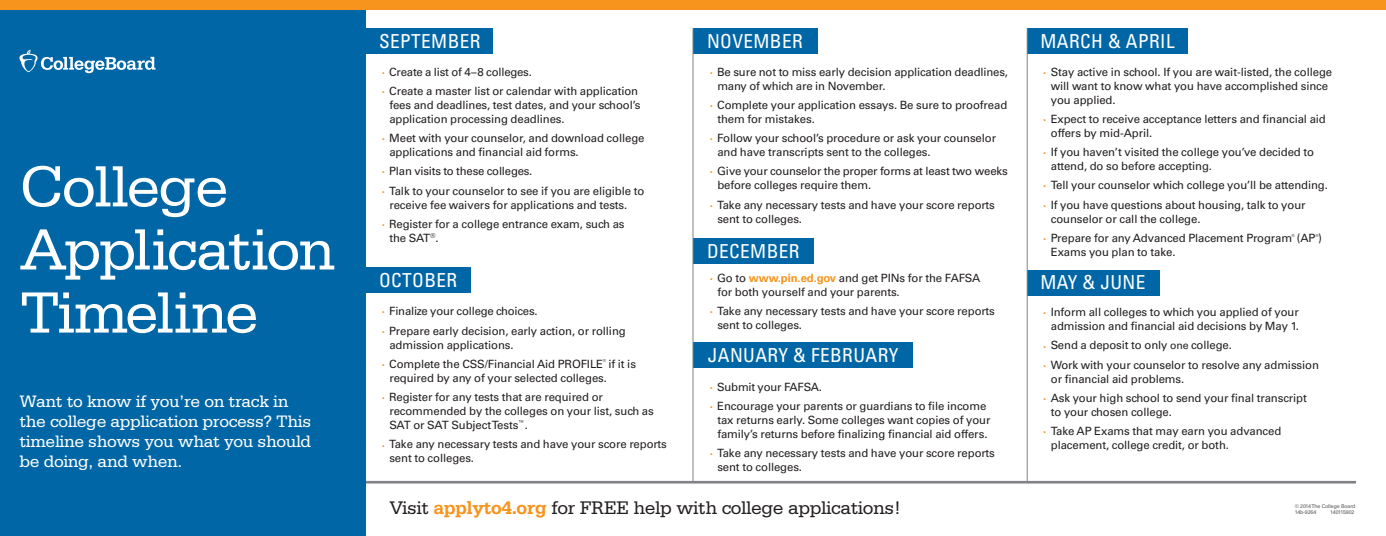
<style>
.page{position:relative;width:1386px;height:536px;background:#fff}
.page>*{position:absolute;margin:0;border:0;box-sizing:border-box;transform-origin:0 0}
.t1{font:61.25px/63px "Serifa Std";letter-spacing:-.03em;color:#fff}
.t2{font:condensed 19.25px "Univers LT Std";letter-spacing:.02em;color:#fff}
.t3{font:19.25px "Serifa Std";letter-spacing:-.02em;color:#231f20}
.t4{font:17.5px/20.1px "Serifa Std";letter-spacing:-.02em;color:#fff}
.t5{font:11.38px/14px "Univers LT Std";letter-spacing:-.01em;color:#231f20}
.t6{font:5.25px/6.1px "Univers LT Std";letter-spacing:-.02em;color:#58595b}
.t7{font:4.11px "Univers LT Std";color:#231f20}
.s1{font-size:5.25px;color:#f7941d}
.s2{font-weight:700;color:#f7941d}
.s3{font-size:10.5px}
</style>
<div class="page">
<div style="left:0;top:0;width:366px;height:536px;background:#0066a5"></div>
<div style="left:0;top:0;width:1386px;height:10px;background:#f7941d"></div>
<div style="left:366px;top:28px;width:127px;height:26px;background:#0066a5"></div>
<div style="left:366px;top:267px;width:105px;height:26px;background:#0066a5"></div>
<div style="left:1027px;top:269px;width:133px;height:26px;background:#0066a5"></div>
<div style="left:693px;top:342px;width:219px;height:26px;background:#0066a5"></div>
<div style="left:1027px;top:28px;width:161px;height:26px;background:#0066a5"></div>
<div style="left:693px;top:28px;width:125px;height:26px;background:#0066a5"></div>
<div style="left:693px;top:238px;width:121px;height:25px;background:#0066a5"></div>
<hr style="left:693px;top:28px;width:1px;height:454px;background:#808285">
<hr style="left:1027px;top:28px;width:1px;height:454px;background:#808285">
<hr style="left:366px;top:480px;width:990px;height:3px;background:#808285">
<svg style="left:19px;top:50px;width:136px;height:23px"></svg>
<h1 class="t1" style="left:19px;top:155px;width:317px">College<br>Application<br>Timeline</h1>
<p class="t4" style="left:19px;top:391px;width:293px">Want to know if you’re on track in the college application process? This timeline shows you what you should be doing, and when.</p>
<h2 class="t2" style="left:379px;top:29px;width:103px">SEPTEMBER</h2>
<h2 class="t2" style="left:707px;top:29px;width:97px">NOVEMBER</h2>
<h2 class="t2" style="left:1041px;top:29px;width:136px">MARCH &amp; APRIL</h2>
<p class="t5" style="left:382px;top:64px;width:151px"><span class="s1">•</span> Create a list of 4–8 colleges.</p>
<p class="t5" style="left:389px;top:84px;width:253px;text-indent:-7px"><span class="s1">•</span> Create a master list or calendar with application fees and deadlines, test dates, and your school’s application processing deadlines.</p>
<p class="t5" style="left:389px;top:131px;width:257px;text-indent:-7px"><span class="s1">•</span> Meet with your counselor, and download college applications and financial aid forms.</p>
<p class="t5" style="left:382px;top:164px;width:152px"><span class="s1">•</span> Plan visits to these colleges.</p>
<p class="t5" style="left:389px;top:183px;width:257px;text-indent:-7px"><span class="s1">•</span> Talk to your counselor to see if you are eligible to receive fee waivers for applications and tests.</p>
<p class="t5" style="left:389px;top:217px;width:237px;text-indent:-7px"><span class="s1">•</span> Register for a college entrance exam, such as the SAT<sup>®</sup> .</p>
<p class="t5" style="left:717px;top:64px;width:292px;text-indent:-7px"><span class="s1">•</span> Be sure not to miss early decision application deadlines, many of which are in November.</p>
<p class="t5" style="left:717px;top:98px;width:291px;text-indent:-7px"><span class="s1">•</span> Complete your application essays. Be sure to proofread them for mistakes.</p>
<p class="t5" style="left:717px;top:131px;width:280px;text-indent:-7px"><span class="s1">•</span> Follow your school’s procedure or ask your counselor and have transcripts sent to the colleges.</p>
<p class="t5" style="left:717px;top:164px;width:292px;text-indent:-7px"><span class="s1">•</span> Give your counselor the proper forms at least two weeks before colleges require them.</p>
<p class="t5" style="left:717px;top:197px;width:279px;text-indent:-7px"><span class="s1">•</span> Take any necessary tests and have your score reports sent to colleges.</p>
<h2 class="t2" style="left:707px;top:238px;width:94px">DECEMBER</h2>
<p class="t5" style="left:1051px;top:64px;width:283px;text-indent:-7px"><span class="s1">•</span> Stay active in school. If you are wait-listed, the college will want to know what you have accomplished since you applied.</p>
<p class="t5" style="left:1051px;top:112px;width:277px;text-indent:-7px"><span class="s1">•</span> Expect to receive acceptance letters and financial aid offers by mid-April.</p>
<p class="t5" style="left:1051px;top:145px;width:265px;text-indent:-7px"><span class="s1">•</span> If you haven’t visited the college you’ve decided to attend, do so before accepting.</p>
<p class="t5" style="left:1044px;top:178px;width:286px"><span class="s1">•</span> Tell your counselor which college you’ll be attending.</p>
<p class="t5" style="left:1051px;top:197px;width:256px;text-indent:-7px"><span class="s1">•</span> If you have questions about housing, talk to your counselor or call the college.</p>
<p class="t5" style="left:1044px;top:231px;width:280px"><span class="s1">•</span> Prepare for any Advanced Placement Program (AP )</p>
<p class="t7" style="left:1291px;top:232px;width:5px">®</p>
<p class="t7" style="left:1315px;top:232px;width:5px">®</p>
<p class="t5" style="left:1051px;top:245px;width:126px">Exams you plan to take.</p>
<h2 class="t2" style="left:379px;top:267px;width:80px">OCTOBER</h2>
<h2 class="t2" style="left:1041px;top:270px;width:106px">MAY &amp; JUNE</h2>
<p class="t5" style="left:717px;top:270px;width:265px;text-indent:-7px"><span class="s1">•</span> Go to <span class="s2">www.pin.ed.gov</span> and get PINs for the FAFSA for both yourself and your parents.</p>
<p class="t5" style="left:717px;top:304px;width:279px;text-indent:-7px"><span class="s1">•</span> Take any necessary tests and have your score reports sent to colleges.</p>
<p class="t5" style="left:382px;top:304px;width:157px"><span class="s1">•</span> Finalize your college choices.</p>
<p class="t5" style="left:389px;top:323px;width:238px;text-indent:-7px"><span class="s1">•</span> Prepare early decision, early action, or rolling admission applications.</p>
<p class="t5" style="left:382px;top:357px;width:222px"><span class="s1">•</span> Complete the CSS/Financial Aid PROFILE</p>
<p class="t7" style="left:603px;top:358px;width:5px">®</p>
<p class="t5" style="left:608px;top:357px;width:29px">if it is</p>
<p class="t5" style="left:389px;top:371px;width:219px">required by any of your selected colleges.</p>
<p class="t5" style="left:389px;top:390px;width:266px;text-indent:-7px"><span class="s1">•</span> Register for any tests that are required or recommended by the colleges on your list, such as<br>SAT or SAT Subject Tests<sup>™</sup> .</p>
<p class="t5" style="left:389px;top:437px;width:279px;text-indent:-7px"><span class="s1">•</span> Take any necessary tests and have your score reports sent to colleges.</p>
<p class="t5" style="left:1044px;top:305px;width:257px;text-align:right"><span class="s1">•</span> Inform all colleges to which you applied of your admission and financial aid decisions by May 1.</p>
<p class="t5" style="left:1044px;top:338px;width:190px"><span class="s1">•</span> Send a deposit to only <span class="s3">one</span> college.</p>
<p class="t5" style="left:1051px;top:357px;width:270px;text-indent:-7px"><span class="s1">•</span> Work with your counselor to resolve any admission or financial aid problems.</p>
<p class="t5" style="left:1051px;top:391px;width:258px;text-indent:-7px"><span class="s1">•</span> Ask your high school to send your final transcript to your chosen college.</p>
<p class="t5" style="left:1051px;top:424px;width:232px;text-indent:-7px"><span class="s1">•</span> Take AP Exams that may earn you advanced placement, college credit, or both.</p>
<h2 class="t2" style="left:708px;top:343px;width:192px">JANUARY &amp; FEBRUARY</h2>
<p class="t5" style="left:710px;top:379px;width:113px"><span class="s1">•</span> Submit your FAFSA.</p>
<p class="t5" style="left:717px;top:398px;width:275px;text-indent:-7px"><span class="s1">•</span> Encourage your parents or guardians to file income tax returns early. Some colleges want copies of your family’s returns before finalizing financial aid offers.</p>
<p class="t5" style="left:717px;top:446px;width:279px;text-indent:-7px"><span class="s1">•</span> Take any necessary tests and have your score reports sent to colleges.</p>
<p class="t3" style="left:389px;top:497px;width:513px">Visit <span class="s2">applyto4.org</span> for FREE help with college applications!</p>
<p class="t6" style="left:1295px;top:503px;width:62px">© 2014 The College Board<br>14b-9264</p>
<p class="t6" style="left:1330px;top:509px;width:26px">140115902</p>
</div>
